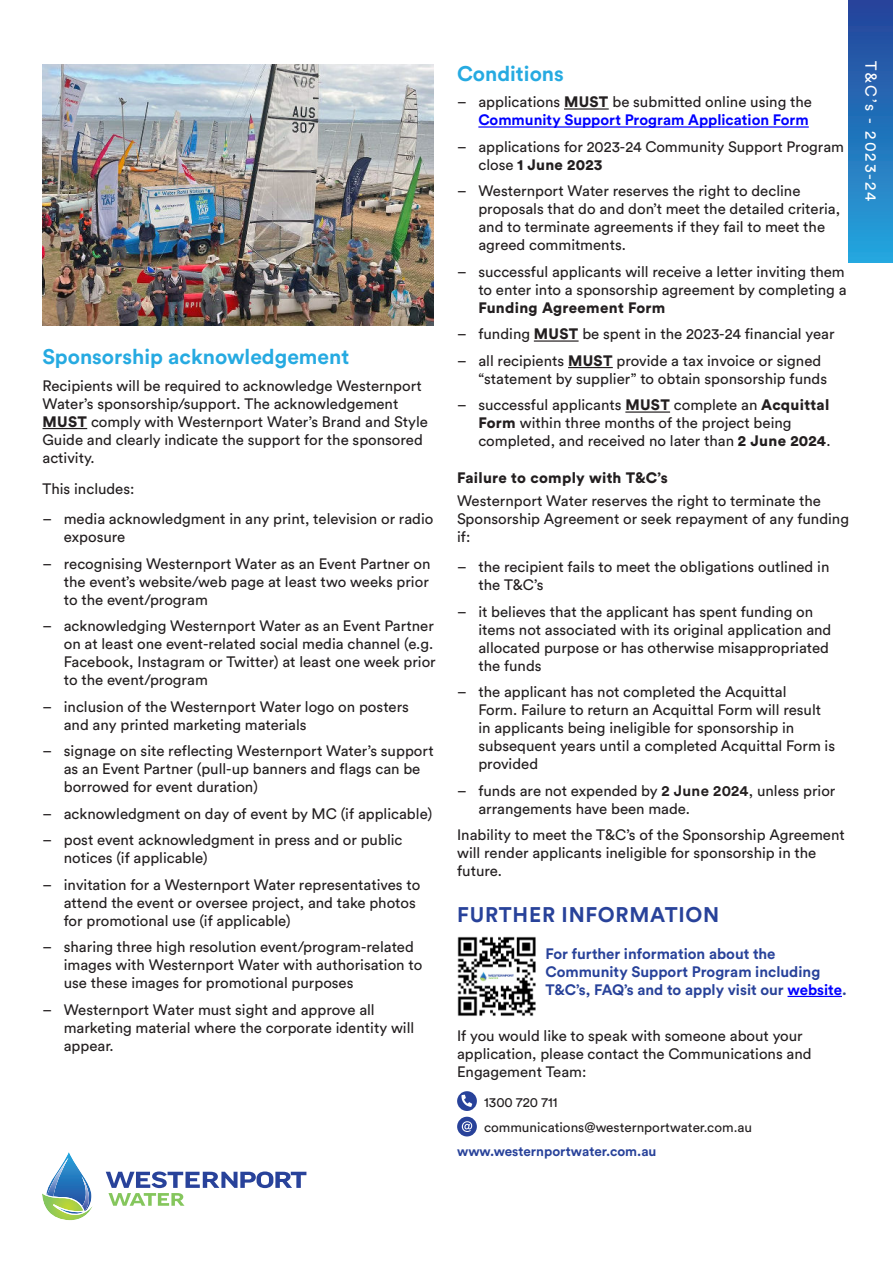
<style>
.page{position:relative;width:893px;height:1263px;background:#fff}
.page>*{position:absolute;margin:0;border:0;box-sizing:border-box;transform-origin:0 0}
.t1{font:700 21px "Circular Std";color:#26aae1}
.t2{font:700 21px "Circular Std";letter-spacing:.035em;color:#28429a}
.t3{font:15.75px "Circular Std";letter-spacing:.13em;color:#fff}
.t4{font:15px/18px "Circular Std";color:#231f20}
.t5{font:700 15px/18px "Circular Std";color:#28429a}
.t6{font:900 15px "Circular Std";letter-spacing:.02em;color:#231f20}
.t7{font:13.5px/25px "Circular Std";color:#231f20}
.t8{font:700 13.5px "Circular Std";color:#28429a}
.s1{font-weight:900}
.s2{font-weight:700;color:#00f}
.s3{font-weight:700}
.s4{color:#00f}
</style>
<div class="page">
<hr style="left:43px;top:428px;width:44px;height:1px;background:#231f20">
<hr style="left:564px;top:108px;width:45px;height:2px;background:#231f20">
<hr style="left:478px;top:126px;width:331px;height:2px;background:#00f">
<hr style="left:534px;top:340px;width:45px;height:2px;background:#231f20">
<hr style="left:568px;top:367px;width:45px;height:1px;background:#231f20">
<hr style="left:625px;top:411px;width:45px;height:2px;background:#231f20">
<hr style="left:787px;top:996px;width:55px;height:1px;background:#00f">
<img style="left:43px;top:65px;width:390px;height:260px">
<div style="left:457px;top:1091px;width:20px;height:20px;background:#28429a;border-radius:50%"></div>
<svg style="left:461px;top:1095px;width:11px;height:12px"></svg>
<div style="left:457px;top:1117px;width:20px;height:19px;background:#28429a;border-radius:50%"></div>
<svg style="left:462px;top:1121px;width:10px;height:11px"></svg>
<div style="left:849px;top:0;width:44px;height:263px;background:linear-gradient(to bottom,#244299,#25a6de)"></div>
<img style="left:457px;top:936px;width:79px;height:80px">
<svg style="left:106px;top:1171px;width:200px;height:35px"></svg>
<svg style="left:42px;top:1152px;width:51px;height:68px"></svg>
<h1 class="t1" style="left:43px;top:347px;width:308px">Sponsorship acknowledgement</h1>
<p class="t4" style="left:43px;top:377px;width:387px">Recipients will be required to acknowledge Westernport Water’s sponsorship/support. The acknowledgement <span class="s1">MUST</span> comply with Westernport Water’s Brand and Style Guide and clearly indicate the support for the sponsored activity.</p>
<p class="t4" style="left:43px;top:480px;width:94px">This includes:</p>
<p class="t4" style="left:64px;top:511px;width:371px;text-indent:-21px">– media acknowledgment in any print, television or radio exposure</p>
<p class="t4" style="left:64px;top:555px;width:368px;text-align:justify;text-indent:-21px">– recognising Westernport Water as an Event Partner on the event’s website/web page at least two weeks prior to the event/program</p>
<p class="t4" style="left:64px;top:618px;width:374px;text-indent:-21px">– acknowledging Westernport Water as an Event Partner on at least one event-related social media channel (e.g.<br>Facebook, Instagram or Twitter) at least one week prior to the event/program</p>
<p class="t4" style="left:64px;top:698px;width:347px;text-indent:-21px">– inclusion of the Westernport Water logo on posters and any printed marketing materials</p>
<p class="t4" style="left:64px;top:743px;width:371px;text-indent:-21px">– signage on site reflecting Westernport Water’s support as an Event Partner (pull-up banners and flags can be borrowed for event duration)</p>
<p class="t4" style="left:43px;top:805px;width:391px">– acknowledgment on day of event by MC (if applicable)</p>
<p class="t4" style="left:64px;top:832px;width:340px;text-indent:-21px">– post event acknowledgment in press and or public notices (if applicable)</p>
<p class="t4" style="left:64px;top:876px;width:358px;text-indent:-21px">– invitation for a Westernport Water representatives to attend the event or oversee project, and take photos for promotional use (if applicable)</p>
<p class="t4" style="left:64px;top:939px;width:360px;text-indent:-21px">– sharing three high resolution event/program-related images with Westernport Water with authorisation to use these images for promotional purposes</p>
<p class="t4" style="left:64px;top:1001px;width:352px;text-indent:-21px">– Westernport Water must sight and approve all marketing material where the corporate identity will appear.</p>
<h1 class="t1" style="left:457px;top:64px;width:108px">Conditions</h1>
<p class="t4" style="left:457px;top:94px;width:356px;text-align:right">– applications <span class="s1">MUST</span> be submitted online using the<br><span class="s2">Community Support Program Application Form</span></p>
<p class="t4" style="left:478px;top:138px;width:367px;text-indent:-21px">– applications for 2023-24 Community Support Program close <span class="s1">1 June 2023</span></p>
<p class="t4" style="left:478px;top:183px;width:363px;text-indent:-21px">– Westernport Water reserves the right to decline proposals that do and don’t meet the detailed criteria, and to terminate agreements if they fail to meet the agreed commitments.</p>
<p class="t4" style="left:457px;top:263px;width:391px;text-align:right">– successful applicants will receive a letter inviting them to enter into a sponsorship agreement by completing a</p>
<p class="t6" style="left:478px;top:302px;width:189px">Funding Agreement Form</p>
<p class="t4" style="left:457px;top:326px;width:379px">– funding <span class="s1">MUST</span> be spent in the 2023-24 financial year</p>
<p class="t4" style="left:478px;top:352px;width:350px;text-indent:-21px">– all recipients <span class="s1">MUST</span> provide a tax invoice or signed “statement by supplier” to obtain sponsorship funds</p>
<p class="t4" style="left:478px;top:397px;width:354px;text-indent:-21px">– successful applicants <span class="s1">MUST</span> complete an <span class="s1">Acquittal<br>Form</span> within three months of the project being completed, and received no later than <span class="s1">2 June 2024</span>.</p>
<p class="t6" style="left:457px;top:472px;width:212px">Failure to comply with T&amp;C’s</p>
<p class="t4" style="left:457px;top:492px;width:393px">Westernport Water reserves the right to terminate the<br>Sponsorship Agreement or seek repayment of any funding if:</p>
<p class="t4" style="left:478px;top:559px;width:353px;text-indent:-21px">– the recipient fails to meet the obligations outlined in the T&amp;C’s</p>
<p class="t4" style="left:478px;top:603px;width:355px;text-indent:-21px">– it believes that the applicant has spent funding on items not associated with its original application and allocated purpose or has otherwise misappropriated the funds</p>
<p class="t4" style="left:478px;top:684px;width:358px;text-indent:-21px">– the applicant has not completed the Acquittal<br>Form. Failure to return an Acquittal Form will result in applicants being ineligible for sponsorship in subsequent years until a completed Acquittal Form is provided</p>
<p class="t4" style="left:478px;top:782px;width:359px;text-indent:-21px">– funds are not expended by <span class="s3">2 June 2024</span>, unless prior arrangements have been made.</p>
<p class="t4" style="left:457px;top:827px;width:389px">Inability to meet the T&amp;C’s of the Sponsorship Agreement will render applicants ineligible for sponsorship in the future.</p>
<h1 class="t2" style="left:457px;top:904px;width:264px">FURTHER INFORMATION</h1>
<p class="t5" style="left:545px;top:945px;width:303px">For further information about the<br>Community Support Program including<br>T&amp;C’s, FAQ’s and to apply visit our <span class="s4">website</span>.</p>
<p class="t4" style="left:457px;top:1028px;width:356px">If you would like to speak with someone about your application, please contact the Communications and<br>Engagement Team:</p>
<p class="t7" style="left:484px;top:1090px;width:269px">1300 720 711 communications@westernportwater.com.au</p>
<p class="t8" style="left:457px;top:1145px;width:201px">www.westernportwater.com.au</p>
<p class="t3" style="left:878px;top:61px;width:141px;rotate:90deg">T&amp;C’s - 2023-24</p>
</div>
